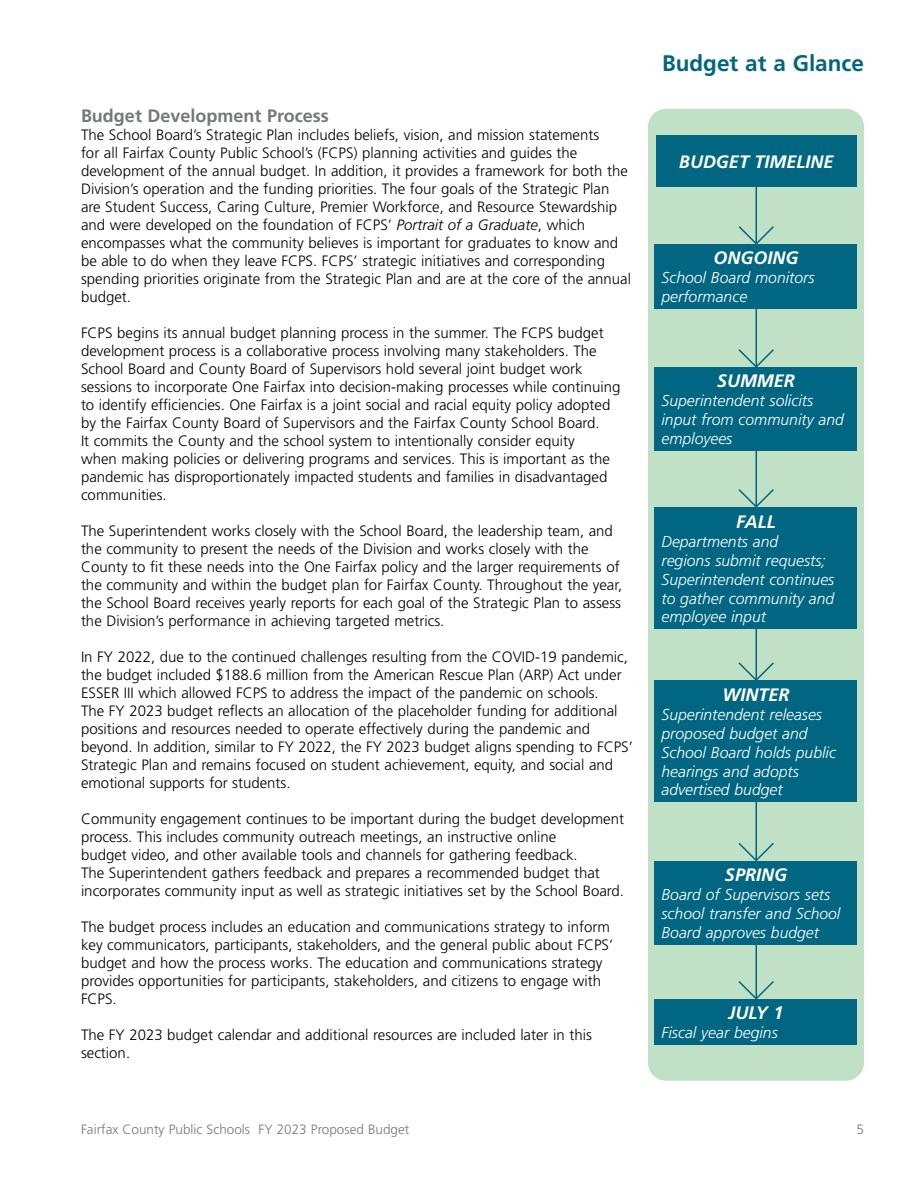
<style>
.page{position:relative;width:918px;height:1188px;background:#fff}
.page>*{position:absolute;margin:0;border:0;box-sizing:border-box;transform-origin:0 0}
.t1{font:700 22.5px "Frutiger LT Std";color:#006580}
.t2{font:italic 700 18px "Frutiger LT Std";color:#fff}
.Subhead{font:700 18px "Frutiger LT Std";color:#75787b}
.t3{font:italic 300 15.75px/18.9px "Frutiger LT Std";color:#fff}
.Program_Text{font:300 15px/18px "Frutiger LT Std";color:#000}
.t4{font:300 13.5px "Frutiger LT Std";color:#75787b}
.s1{font-style:italic}
</style>
<div class="page">
<div style="left:648px;top:109px;width:216px;height:972px;background:#c1e1c6;border-radius:18px"></div>
<hr style="left:756px;top:144px;width:1px;height:899px;background:#006681">
<svg style="left:738px;top:224px;width:36px;height:20px"></svg>
<svg style="left:738px;top:979px;width:36px;height:20px"></svg>
<svg style="left:738px;top:841px;width:36px;height:20px"></svg>
<svg style="left:737px;top:661px;width:39px;height:20px"></svg>
<svg style="left:737px;top:487px;width:39px;height:21px"></svg>
<svg style="left:738px;top:348px;width:36px;height:19px"></svg>
<div style="left:655px;top:244px;width:202px;height:65px;background:#006681"></div>
<div style="left:655px;top:367px;width:202px;height:84px;background:#006681"></div>
<div style="left:655px;top:508px;width:202px;height:121px;background:#006681"></div>
<div style="left:655px;top:681px;width:202px;height:121px;background:#006681"></div>
<div style="left:655px;top:861px;width:202px;height:83px;background:#006681"></div>
<div style="left:655px;top:999px;width:202px;height:46px;background:#006681"></div>
<div style="left:656px;top:135px;width:201px;height:52px;background:#006681"></div>
<p class="Subhead" style="left:81px;top:105px;width:249px">Budget Development Process</p>
<p class="Program_Text" style="left:81px;top:126px;width:552px">The School Board’s Strategic Plan includes beliefs, vision, and mission statements<br>for all Fairfax County Public School’s (FCPS) planning activities and guides the development of the annual budget. In addition, it provides a framework for both the Division’s operation and the funding priorities. The four goals of the Strategic Plan are Student Success, Caring Culture, Premier Workforce, and Resource Stewardship and were developed on the foundation of FCPS’ <span class="s1">Portrait of a Graduate</span>, which encompasses what the community believes is important for graduates to know and be able to do when they leave FCPS. FCPS’ strategic initiatives and corresponding spending priorities originate from the Strategic Plan and are at the core of the annual budget.</p>
<p class="Program_Text" style="left:81px;top:324px;width:541px">FCPS begins its annual budget planning process in the summer. The FCPS budget development process is a collaborative process involving many stakeholders. The School Board and County Board of Supervisors hold several joint budget work sessions to incorporate One Fairfax into decision-making processes while continuing to identify efficiencies. One Fairfax is a joint social and racial equity policy adopted by the Fairfax County Board of Supervisors and the Fairfax County School Board.<br>It commits the County and the school system to intentionally consider equity<br>when making policies or delivering programs and services. This is important as the pandemic has disproportionately impacted students and families in disadvantaged communities.</p>
<p class="Program_Text" style="left:81px;top:522px;width:543px">The Superintendent works closely with the School Board, the leadership team, and the community to present the needs of the Division and works closely with the County to fit these needs into the One Fairfax policy and the larger requirements of the community and within the budget plan for Fairfax County. Throughout the year, the School Board receives yearly reports for each goal of the Strategic Plan to assess the Division’s performance in achieving targeted metrics.</p>
<p class="Program_Text" style="left:81px;top:648px;width:553px">In FY 2022, due to the continued challenges resulting from the COVID-19 pandemic, the budget included $188.6 million from the American Rescue Plan (ARP) Act under ESSER III which allowed FCPS to address the impact of the pandemic on schools.<br>The FY 2023 budget reflects an allocation of the placeholder funding for additional positions and resources needed to operate effectively during the pandemic and beyond. In addition, similar to FY 2022, the FY 2023 budget aligns spending to FCPS’ Strategic Plan and remains focused on student achievement, equity, and social and emotional supports for students.</p>
<p class="Program_Text" style="left:81px;top:810px;width:545px">Community engagement continues to be important during the budget development process. This includes community outreach meetings, an instructive online<br>budget video, and other available tools and channels for gathering feedback.<br>The Superintendent gathers feedback and prepares a recommended budget that incorporates community input as well as strategic initiatives set by the School Board.</p>
<p class="Program_Text" style="left:81px;top:918px;width:534px">The budget process includes an education and communications strategy to inform key communicators, participants, stakeholders, and the general public about FCPS’ budget and how the process works. The education and communications strategy provides opportunities for participants, stakeholders, and citizens to engage with FCPS.</p>
<p class="Program_Text" style="left:81px;top:1026px;width:513px">The FY 2023 budget calendar and additional resources are included later in this section.</p>
<h1 class="t1" style="left:662px;top:50px;width:203px">Budget at a Glance</h1>
<p class="t2" style="left:679px;top:151px;width:156px">BUDGET TIMELINE</p>
<p class="t2" style="left:714px;top:248px;width:86px">ONGOING</p>
<p class="t3" style="left:662px;top:269px;width:155px">School Board monitors performance</p>
<p class="t2" style="left:717px;top:371px;width:79px">SUMMER</p>
<p class="t3" style="left:662px;top:392px;width:184px">Superintendent solicits input from community and employees</p>
<p class="t2" style="left:736px;top:511px;width:41px">FALL</p>
<p class="t3" style="left:662px;top:532px;width:174px">Departments and<br>regions submit requests;<br>Superintendent continues to gather community and employee input</p>
<p class="t2" style="left:722px;top:684px;width:69px">WINTER</p>
<p class="t3" style="left:662px;top:705px;width:176px">Superintendent releases proposed budget and<br>School Board holds public hearings and adopts advertised budget</p>
<p class="t2" style="left:725px;top:864px;width:64px">SPRING</p>
<p class="t3" style="left:662px;top:885px;width:180px">Board of Supervisors sets school transfer and School<br>Board approves budget</p>
<p class="t2" style="left:729px;top:1002px;width:56px">JULY 1</p>
<p class="t3" style="left:662px;top:1023px;width:118px">Fiscal year begins</p>
<p class="t4" style="left:81px;top:1122px;width:330px">Fairfax County Public Schools FY 2023 Proposed Budget</p>
<p class="t4" style="left:856px;top:1122px;width:9px">5</p>
</div>
